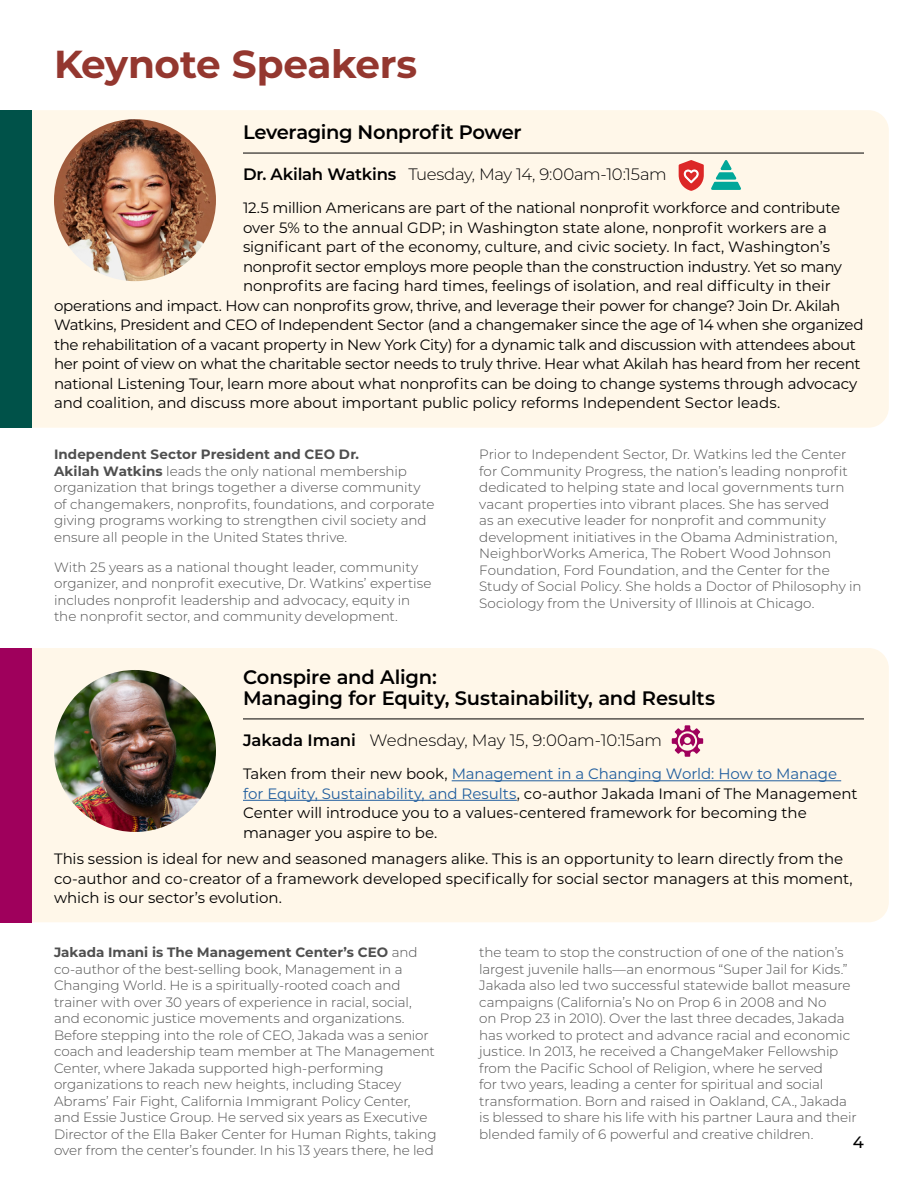
<style>
.page{position:relative;width:918px;height:1188px;background:#fff}
.page>*{position:absolute;margin:0;border:0;box-sizing:border-box;transform-origin:0 0}
.t1{font:700 39px "Montserrat";letter-spacing:-.01em;color:#94372f}
.t2{font:600 19.5px/21px "Montserrat";letter-spacing:-.015em;color:#000}
.t3{font:300 16.5px "Montserrat";letter-spacing:-.01em;color:#000}
.t4{font:500 16.5px "Montserrat";color:#000}
.p_10pt{font:15px/19.5px "Montserrat";letter-spacing:-.01em;color:#000}
.p_9pt{font:300 13.5px/16.5px "Montserrat";letter-spacing:-.005em;color:#4f4f4f}
.s1{font-weight:600}
.s2{font-weight:700}
.s3{color:#215e9e}
</style>
<div class="page">
<div style="left:31px;top:110px;width:858px;height:318px;background:#fff7e9"></div>
<div style="left:0;top:110px;width:31px;height:318px;background:#005249"></div>
<div style="left:31px;top:648px;width:858px;height:274px;background:#fff7e9"></div>
<div style="left:0;top:648px;width:31px;height:274px;background:#9f005c"></div>
<hr style="left:243px;top:153px;width:621px;height:1px;background:#000">
<svg style="left:679px;top:160px;width:25px;height:31px"></svg>
<svg style="left:711px;top:160px;width:30px;height:30px"></svg>
<hr style="left:243px;top:719px;width:621px;height:1px;background:#000">
<hr style="left:452px;top:780px;width:389px;height:1px;background:#215e9e">
<hr style="left:243px;top:800px;width:274px;height:1px;background:#215e9e">
<svg style="left:672px;top:725px;width:31px;height:32px"></svg>
<img style="left:54px;top:119px;width:162px;height:162px;border-radius:81px">
<img style="left:54px;top:670px;width:162px;height:162px;border-radius:81px">
<h1 class="t1" style="left:54px;top:36px;width:365px">Keynote Speakers</h1>
<h3 class="t2" style="left:243px;top:121px;width:280px">Leveraging Nonprofit Power</h3>
<p class="t3" style="left:243px;top:163px;width:425px"><span class="s1">Dr. Akilah Watkins</span> Tuesday, May 14, 9:00am-10:15am</p>
<p class="p_10pt" style="left:243px;top:198px;width:599px">12.5 million Americans are part of the national nonprofit workforce and contribute</p>
<p class="p_10pt" style="left:243px;top:217px;width:585px">over 5% to the annual GDP; in Washington state alone, nonprofit workers are a</p>
<p class="p_10pt" style="left:243px;top:237px;width:589px">significant part of the economy, culture, and civic society. In fact, Washington’s</p>
<p class="p_10pt" style="left:243px;top:256px;width:601px">nonprofit sector employs more people than the construction industry. Yet so many</p>
<p class="p_10pt" style="left:243px;top:276px;width:589px">nonprofits are facing hard times, feelings of isolation, and real difficulty in their</p>
<p class="p_10pt" style="left:54px;top:295px;width:788px">operations and impact. How can nonprofits grow, thrive, and leverage their power for change? Join Dr. Akilah</p>
<p class="p_10pt" style="left:54px;top:315px;width:811px">Watkins, President and CEO of Independent Sector (and a changemaker since the age of 14 when she organized</p>
<p class="p_10pt" style="left:54px;top:334px;width:804px">the rehabilitation of a vacant property in New York City) for a dynamic talk and discussion with attendees about</p>
<p class="p_10pt" style="left:54px;top:354px;width:808px">her point of view on what the charitable sector needs to truly thrive. Hear what Akilah has heard from her recent</p>
<p class="p_10pt" style="left:54px;top:373px;width:805px">national Listening Tour, learn more about what nonprofits can be doing to change systems through advocacy</p>
<p class="p_10pt" style="left:54px;top:393px;width:728px">and coalition, and discuss more about important public policy reforms Independent Sector leads.</p>
<p class="p_9pt" style="left:54px;top:446px;width:382px"><span class="s2">Independent Sector President and CEO Dr.<br>Akilah Watkins</span> leads the only national membership organization that brings together a diverse community of changemakers, nonprofits, foundations, and corporate giving programs working to strengthen civil society and ensure all people in the United States thrive.</p>
<p class="p_9pt" style="left:54px;top:558px;width:379px">With 25 years as a national thought leader, community organizer, and nonprofit executive, Dr. Watkins’ expertise includes nonprofit leadership and advocacy, equity in the nonprofit sector, and community development.</p>
<p class="p_9pt" style="left:479px;top:446px;width:384px">Prior to Independent Sector, Dr. Watkins led the Center for Community Progress, the nation’s leading nonprofit dedicated to helping state and local governments turn vacant properties into vibrant places. She has served<br>as an executive leader for nonprofit and community development initiatives in the Obama Administration, NeighborWorks America, The Robert Wood Johnson Foundation, Ford Foundation, and the Center for the Study of Social Policy. She holds a Doctor of Philosophy in Sociology from the University of Illinois at Chicago.</p>
<h3 class="t2" style="left:243px;top:666px;width:474px">Conspire and Align:<br>Managing for Equity, Sustainability, and Results</h3>
<p class="t3" style="left:243px;top:729px;width:421px"><span class="s1">Jakada Imani</span> Wednesday, May 15, 9:00am-10:15am</p>
<p class="p_10pt" style="left:243px;top:764px;width:616px">Taken from their new book, <span class="s3">Management in a Changing World: How to Manage for Equity, Sustainability, and Results</span>, co-author Jakada Imani of The Management Center will introduce you to a values-centered framework for becoming the manager you aspire to be.</p>
<p class="p_10pt" style="left:54px;top:848px;width:800px">This session is ideal for new and seasoned managers alike. This is an opportunity to learn directly from the co-author and co-creator of a framework developed specifically for social sector managers at this moment, which is our sector’s evolution.</p>
<p class="p_9pt" style="left:54px;top:944px;width:384px"><span class="s2">Jakada Imani is The Management Center’s CEO</span> and co-author of the best-selling book, Management in a Changing World. He is a spiritually-rooted coach and trainer with over 30 years of experience in racial, social, and economic justice movements and organizations.<br>Before stepping into the role of CEO, Jakada was a senior coach and leadership team member at The Management Center, where Jakada supported high-performing organizations to reach new heights, including Stacey Abrams’ Fair Fight, California Immigrant Policy Center, and Essie Justice Group. He served six years as Executive Director of the Ella Baker Center for Human Rights, taking over from the center’s founder. In his 13 years there, he led</p>
<p class="p_9pt" style="left:479px;top:944px;width:379px">the team to stop the construction of one of the nation’s largest juvenile halls—an enormous “Super Jail for Kids.” Jakada also led two successful statewide ballot measure campaigns (California’s No on Prop 6 in 2008 and No<br>on Prop 23 in 2010). Over the last three decades, Jakada has worked to protect and advance racial and economic justice. In 2013, he received a ChangeMaker Fellowship from the Pacific School of Religion, where he served<br>for two years, leading a center for spiritual and social transformation. Born and raised in Oakland, CA., Jakada is blessed to share his life with his partner Laura and their blended family of 6 powerful and creative children.</p>
<p class="t4" style="left:853px;top:1130px;width:13px">4</p>
</div>
